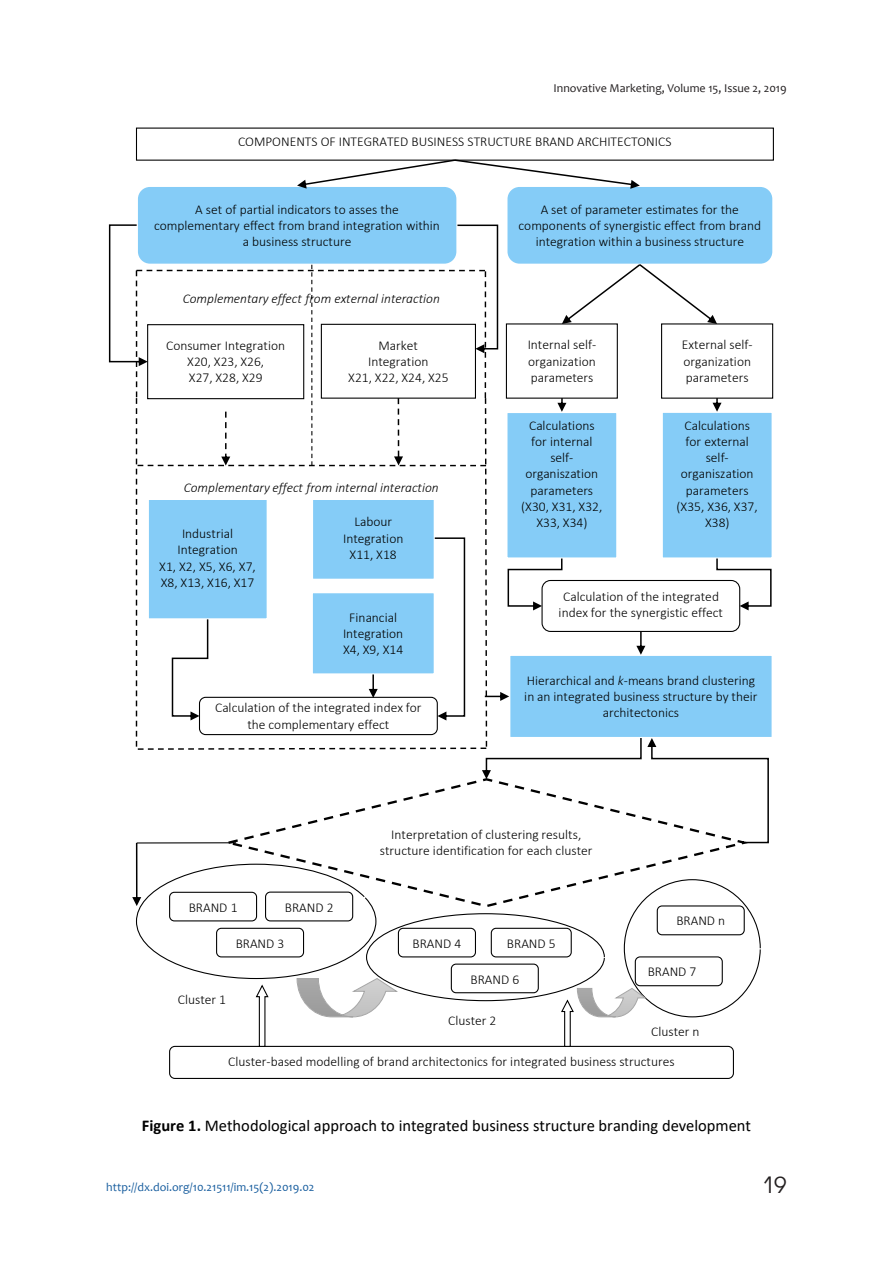
<style>
.page{position:relative;width:893px;height:1263px;background:#fff}
.page>*{position:absolute;margin:0;border:0;box-sizing:border-box;transform-origin:0 0}
.t1{font:22.5px "Avant Garde Gothic C";color:#231f20}
.t2{font:16.5px "Calibri";color:#000}
.t3{font:300 13.5px/16.2px "Calibri";color:#000;text-align:center}
.t4{font:italic 300 13.5px "Calibri";color:#000}
.t5{font:12px "Candara";color:#175d9e}
.t6{font:12px "Candara";color:#231f20}
.s1{font-style:italic}
.s2{font-weight:700}
</style>
<div class="page">
<div style="left:137px;top:186px;width:321px;height:79px;background:#85ccf7;border-radius:13px"></div>
<div style="left:136px;top:185px;width:323px;height:81px;border:2px solid #fff;border-radius:13px"></div>
<div style="left:506px;top:186px;width:267px;height:79px;background:#85ccf7;border-radius:13px"></div>
<div style="left:505px;top:185px;width:270px;height:81px;border:2px solid #fff;border-radius:13px"></div>
<div style="left:169px;top:1046px;width:565px;height:33px;border:1px solid #000;border-radius:5px"></div>
<svg style="left:297px;top:159px;width:343px;height:30px"></svg>
<svg style="left:109px;top:224px;width:663px;height:823px"></svg>
<p class="t6" style="left:553px;top:83px;width:235px">Innovative Marketing, Volume 15, Issue 2, 2019</p>
<p class="t3" style="left:238px;top:135px;width:435px">COMPONENTS OF INTEGRATED BUSINESS STRUCTURE BRAND ARCHITECTONICS</p>
<p class="t3" style="left:154px;top:202px;width:287px">A set of partial indicators to asses the complementary effect from brand integration within a business structure</p>
<p class="t3" style="left:519px;top:202px;width:244px">A set of parameter estimates for the components of synergistic effect from brand integration within a business structure</p>
<p class="t4" style="left:183px;top:291px;width:259px">Complementary effect from external interaction</p>
<p class="t3" style="left:166px;top:339px;width:120px">Consumer Integration<br>Х20, Х23, Х26,<br>Х27, Х28, Х29</p>
<p class="t3" style="left:348px;top:338px;width:102px">Market<br>Integration<br>Х21, Х22, Х24, Х25</p>
<p class="t4" style="left:184px;top:479px;width:257px">Complementary effect from internal interaction</p>
<p class="t3" style="left:159px;top:527px;width:98px">Industrial<br>Integration<br>Х1, Х2, Х5, Х6, Х7,<br>Х8, Х13, Х16, Х17</p>
<p class="t3" style="left:343px;top:515px;width:62px">Labour<br>Integration<br>Х11, Х18</p>
<p class="t3" style="left:343px;top:610px;width:62px">Financial<br>Integration<br>Х4, Х9, Х14</p>
<p class="t3" style="left:215px;top:701px;width:208px">Calculation of the integrated index for the complementary effect</p>
<p class="t3" style="left:528px;top:338px;width:70px;text-align:justify">Internal self&shy;organization parameters</p>
<p class="t3" style="left:682px;top:338px;width:72px;text-align:justify">External self&shy;organization parameters</p>
<p class="t3" style="left:521px;top:418px;width:83px">Calculations for internal self&shy;organiszation parameters (Х30, Х31, Х32,<br>Х33, Х34)</p>
<p class="t3" style="left:677px;top:418px;width:83px">Calculations for external self&shy;organiszation parameters (Х35, Х36, Х37,<br>Х38)</p>
<p class="t3" style="left:559px;top:590px;width:166px">Calculation of the integrated index for the synergistic effect</p>
<p class="t3" style="left:524px;top:673px;width:235px">Hierarchical and <span class="s1">k</span>-means brand clustering in an integrated business structure by their architectonics</p>
<p class="t3" style="left:380px;top:827px;width:214px">Interpretation of clustering results, structure identification for each cluster</p>
<p class="t3" style="left:189px;top:900px;width:50px">BRAND 1</p>
<p class="t3" style="left:285px;top:900px;width:50px">BRAND 2</p>
<p class="t3" style="left:236px;top:936px;width:50px">BRAND 3</p>
<p class="t3" style="left:413px;top:936px;width:50px">BRAND 4</p>
<p class="t3" style="left:507px;top:936px;width:50px">BRAND 5</p>
<p class="t3" style="left:471px;top:972px;width:50px">BRAND 6</p>
<p class="t3" style="left:178px;top:992px;width:50px">Cluster 1</p>
<p class="t3" style="left:676px;top:914px;width:50px">BRAND n</p>
<p class="t3" style="left:648px;top:965px;width:50px">BRAND 7</p>
<p class="t3" style="left:448px;top:1014px;width:50px">Cluster 2</p>
<p class="t3" style="left:651px;top:1025px;width:50px">Cluster n</p>
<p class="t3" style="left:228px;top:1055px;width:448px">Cluster-based modelling of brand architectonics for integrated business structures</p>
<p class="t2" style="left:142px;top:1120px;width:611px"><span class="s2">Figure 1.</span> Methodological approach to integrated business structure branding development</p>
<p class="t5" style="left:106px;top:1182px;width:210px">http://dx.doi.org/10.21511/im.15(2).2019.02</p>
<h1 class="t1" style="left:762px;top:1172px;width:26px">19</h1>
</div>
